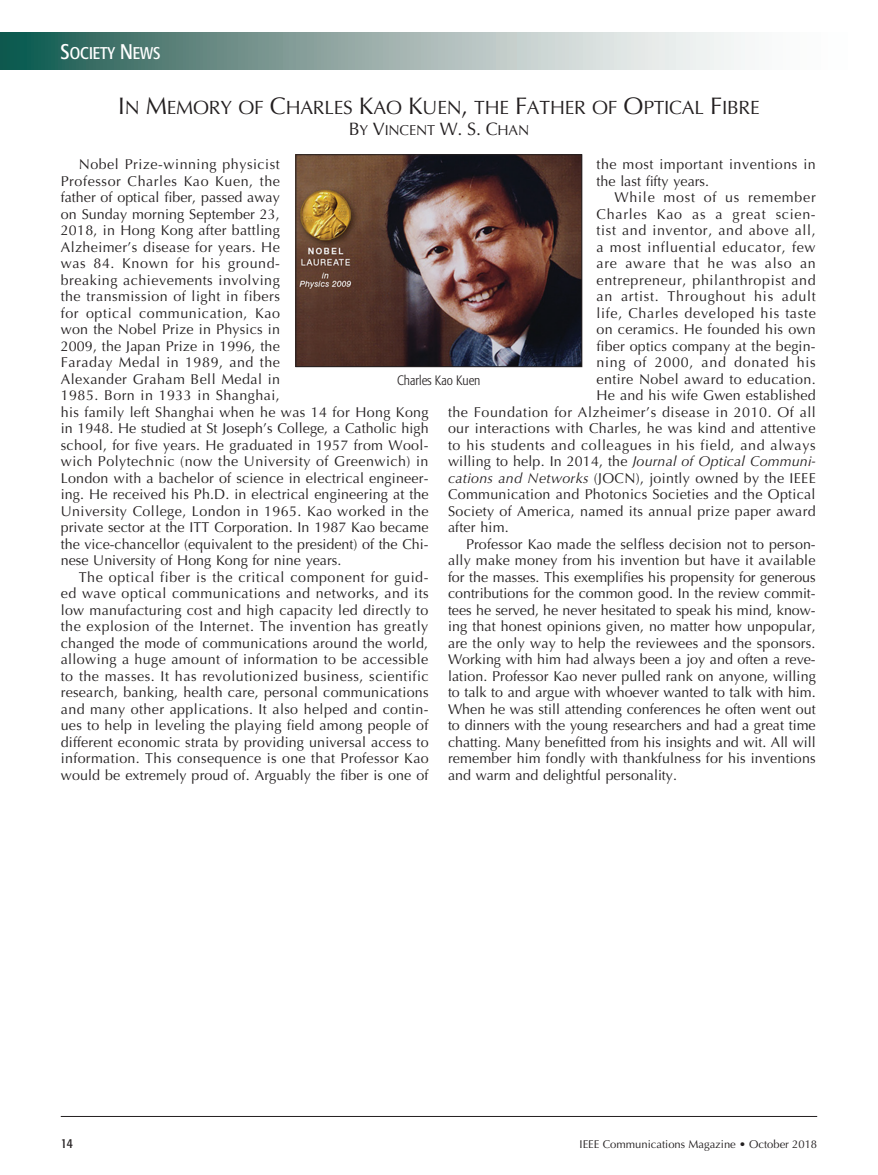
<style>
.page{position:relative;width:878px;height:1175px;background:#fff}
.page>*{position:absolute;margin:0;border:0;box-sizing:border-box;transform-origin:0 0}
.HEADER__Title{font:19.2px "Optima Regular SC800";letter-spacing:-.015em;color:#231f20}
.t1{font:16.8px "Formata Condensed SC800";color:#fff}
.HEADER__Title-2{font:14.4px "Optima Regular SC800";letter-spacing:-.015em;color:#231f20}
.TEXT__Body{font:14.25px/16.5px "Optima";letter-spacing:.025em;color:#231f20}
.TEXT__Body-2{font:14.25px "Optima";letter-spacing:.05em;color:#231f20}
.TEXT__Body-3{font:14.25px "Optima";letter-spacing:.045em;color:#231f20}
.HEADER__Byline{font:300 condensed 13.5px "Formata";color:#231f20}
.t2{font:condensed 13.5px "Formata";color:#231f20}
.t3{font:11.25px "Optima";color:#231f20}
.s1{font-size:21px}
.s2{font-size:24px}
.s3{font-size:18px}
.s4{font-style:italic}
</style>
<div class="page">
<hr style="left:61px;top:1116px;width:756px;height:1px;background:#231f20">
<svg style="left:0;top:32px;width:745px;height:37px;background:#93aca8"></svg>
<img style="left:298px;top:156px;width:282px;height:209px">
<div style="left:296px;top:154px;width:286px;height:213px;border:1px solid #231f20"></div>
<p class="t1" style="left:61px;top:43px;width:100px"><span class="s1">S</span>OCIETY <span class="s1">N</span>EWS</p>
<p class="HEADER__Title" style="left:118px;top:96px;width:643px"><span class="s2">I</span>N <span class="s2">M</span>EMORY OF <span class="s2">C</span>HARLES <span class="s2">K</span>AO <span class="s2">K</span>UEN<span class="s2">,</span> THE <span class="s2">F</span>ATHER OF <span class="s2">O</span>PTICAL <span class="s2">F</span>I BRE</p>
<p class="HEADER__Title-2" style="left:349px;top:121px;width:182px"><span class="s3">B</span>Y <span class="s3">V</span>I NCENT <span class="s3">W. S. C</span>HAN</p>
<p class="TEXT__Body" style="left:596px;top:156px;width:221px">the most important inventions in the last fifty years.</p>
<p class="TEXT__Body-2" style="left:614px;top:189px;width:203px">While most of us remember</p>
<p class="TEXT__Body-2" style="left:596px;top:205px;width:221px">Charles Kao as a great scien-</p>
<p class="TEXT__Body-3" style="left:596px;top:222px;width:220px">tist and inventor, and above all,</p>
<p class="TEXT__Body-2" style="left:596px;top:238px;width:220px">a most influential educator, few</p>
<p class="TEXT__Body-2" style="left:596px;top:255px;width:221px">are aware that he was also an</p>
<p class="TEXT__Body-3" style="left:596px;top:271px;width:221px">entrepreneur, philanthropist and</p>
<p class="TEXT__Body-2" style="left:596px;top:288px;width:221px">an artist. Throughout his adult</p>
<p class="TEXT__Body-2" style="left:596px;top:304px;width:221px">life, Charles developed his taste</p>
<p class="TEXT__Body" style="left:596px;top:321px;width:221px">on ceramics. He founded his own</p>
<p class="TEXT__Body" style="left:596px;top:338px;width:221px">fiber optics company at the begin-</p>
<p class="TEXT__Body-2" style="left:596px;top:354px;width:221px">ning of 2000, and donated his</p>
<p class="TEXT__Body" style="left:596px;top:371px;width:221px">entire Nobel award to education.</p>
<p class="TEXT__Body" style="left:596px;top:387px;width:221px">He and his wife Gwen established</p>
<p class="TEXT__Body" style="left:448px;top:404px;width:369px">the Foundation for Alzheimer’s disease in 2010. Of all</p>
<p class="TEXT__Body" style="left:448px;top:420px;width:369px">our interactions with Charles, he was kind and attentive</p>
<p class="TEXT__Body" style="left:448px;top:437px;width:369px">to his students and colleagues in his field, and always</p>
<p class="TEXT__Body" style="left:448px;top:453px;width:369px">willing to help. In 2014, the <span class="s4">Journal of Optical Communi-</span></p>
<p class="TEXT__Body" style="left:448px;top:470px;width:369px"><span class="s4">cations and Networks</span> (JOCN), jointly owned by the IEEE</p>
<p class="TEXT__Body" style="left:448px;top:486px;width:369px">Communication and Photonics Societies and the Optical</p>
<p class="TEXT__Body" style="left:448px;top:503px;width:369px">Society of America, named its annual prize paper award</p>
<p class="TEXT__Body" style="left:448px;top:519px;width:62px">after him.</p>
<p class="TEXT__Body" style="left:448px;top:536px;width:369px;text-align:justify;text-indent:18px">Professor Kao made the selfless decision not to person&shy;ally make money from his invention but have it available for the masses. This exemplifies his propensity for generous contributions for the common good. In the review commit&shy;tees he served, he never hesitated to speak his mind, know&shy;ing that honest opinions given, no matter how unpopular, are the only way to help the reviewees and the sponsors.<br>Working with him had always been a joy and often a reve&shy;lation. Professor Kao never pulled rank on anyone, willing to talk to and argue with whoever wanted to talk with him.<br>When he was still attending conferences he often went out to dinners with the young researchers and had a great time chatting. Many benefitted from his insights and wit. All will remember him fondly with thankfulness for his inventions and warm and delightful personality.</p>
<p class="TEXT__Body" style="left:61px;top:156px;width:369px;text-indent:18px">Nobel Prize-winning physicist<br>Professor Charles Kao Kuen, the<br>father of optical fiber, passed away<br>on Sunday morning September 23,<br>2018, in Hong Kong after battling<br>Alzheimer’s disease for years. He<br>was 84. Known for his ground-<br>breaking achievements involving<br>the transmission of light in fibers<br>for optical communication, Kao<br>won the Nobel Prize in Physics in<br>2009, the Japan Prize in 1996, the<br>Faraday Medal in 1989, and the<br>Alexander Graham Bell Medal in<br>1985. Born in 1933 in Shanghai,<br>his family left Shanghai when he was 14 for Hong Kong in 1948. He studied at St Joseph’s College, a Catholic high school, for five years. He graduated in 1957 from Wool&shy;wich Polytechnic (now the University of Greenwich) in London with a bachelor of science in electrical engineer&shy;ing. He received his Ph.D. in electrical engineering at the University College, London in 1965. Kao worked in the private sector at the ITT Corporation. In 1987 Kao became the vice-chancellor (equivalent to the president) of the Chi&shy;nese University of Hong Kong for nine years.</p>
<p class="TEXT__Body" style="left:61px;top:569px;width:369px;text-align:justify;text-indent:18px">The optical fiber is the critical component for guid&shy;ed wave optical communications and networks, and its low manufacturing cost and high capacity led directly to the explosion of the Internet. The invention has greatly changed the mode of communications around the world, allowing a huge amount of information to be accessible to the masses. It has revolutionized business, scientific research, banking, health care, personal communications and many other applications. It also helped and contin&shy;ues to help in leveling the playing field among people of different economic strata by providing universal access to information. This consequence is one that Professor Kao would be extremely proud of. Arguably the fiber is one of</p>
<p class="HEADER__Byline" style="left:397px;top:372px;width:85px">Charles Kao Kuen</p>
<p class="t2" style="left:61px;top:1134px;width:14px">14</p>
<p class="t3" style="left:579px;top:1137px;width:239px">IEEE Communications Magazine • October 2018</p>
</div>
